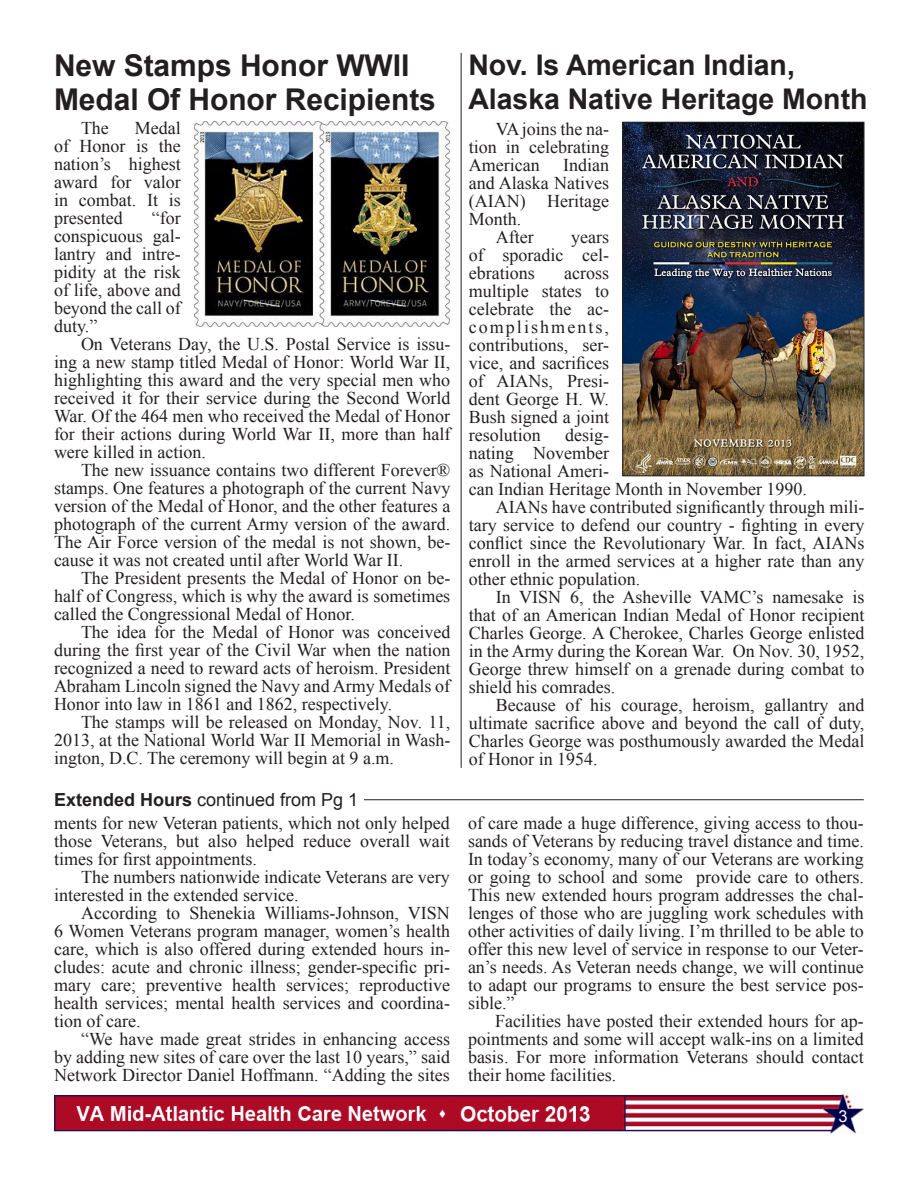
<style>
.page{position:relative;width:918px;height:1188px;background:#fff}
.page>*{position:absolute;margin:0;border:0;box-sizing:border-box;transform-origin:0 0}
.t1{font:700 30px "Arial";color:#231f20}
.t2{font:700 28.5px "Arial";color:#231f20}
.t3{font:18px/18px "Times New Roman";color:#231f20;text-align:justify}
.t4{font:18px "Arial";color:#231f20}
.t5{font:16.5px "Arial";color:#fff}
.s1{font-weight:700}
</style>
<div class="page">
<img style="left:54px;top:1093px;width:810px;height:41px">
<img style="left:194px;top:122px;width:256px;height:204px">
<hr style="left:364px;top:799px;width:500px;height:1px;background:#231f20">
<img style="left:625px;top:124px;width:237px;height:350px">
<div style="left:623px;top:122px;width:241px;height:354px;border:1px solid #231f20"></div>
<hr style="left:461px;top:53px;width:1px;height:715px;background:#231f20">
<p class="t1" style="left:54px;top:45px;width:357px">New Stamps Honor WWII</p>
<p class="t1" style="left:54px;top:80px;width:383px">Medal Of Honor Recipients</p>
<p class="t3" style="left:54px;top:119px;width:128px;text-indent:81px">Medal of Honor is the nation’s highest award for valor in combat. It is presented</p>
<p class="t3" style="left:81px;top:119px;width:29px">The</p>
<p class="t3" style="left:54px;top:209px;width:128px;text-indent:98px">“for conspicuous gal&shy;lantry and intre&shy;pidity at the risk of life, above and beyond the call of duty.”</p>
<p class="t3" style="left:54px;top:335px;width:398px;text-indent:27px">On Veterans Day, the U.S. Postal Service is issu&shy;ing a new stamp titled Medal of Honor: World War II, highlighting this award and the very special men who received it for their service during the Second World War. Of the 464 men who received the Medal of Honor for their actions during World War II, more than half were killed in action.</p>
<p class="t3" style="left:54px;top:461px;width:398px;text-indent:27px">The new issuance contains two different Forever® stamps. One features a photograph of the current Navy version of the Medal of Honor, and the other features a photograph of the current Army version of the award.<br>The Air Force version of the medal is not shown, be&shy;cause it was not created until after World War II.</p>
<p class="t3" style="left:54px;top:569px;width:398px;text-indent:27px">The President presents the Medal of Honor on be&shy;half of Congress, which is why the award is sometimes called the Congressional Medal of Honor.</p>
<p class="t3" style="left:54px;top:623px;width:398px;text-indent:27px">The idea for the Medal of Honor was conceived during the first year of the Civil War when the nation recognized a need to reward acts of heroism. President Abraham Lincoln signed the Navy and Army Medals of Honor into law in 1861 and 1862, respectively.</p>
<p class="t3" style="left:54px;top:713px;width:398px;text-indent:27px">The stamps will be released on Monday, Nov. 11, 2013, at the National World War II Memorial in Wash&shy;ington, D.C. The ceremony will begin at 9 a.m.</p>
<p class="t4" style="left:54px;top:788px;width:306px"><span class="s1">Extended Hours</span> continued from Pg 1</p>
<p class="t3" style="left:54px;top:814px;width:397px">ments for new Veteran patients, which not only helped those Veterans, but also helped reduce overall wait times for first appointments.</p>
<p class="t3" style="left:54px;top:868px;width:397px;text-indent:27px">The numbers nationwide indicate Veterans are very interested in the extended service.</p>
<p class="t3" style="left:54px;top:904px;width:397px;text-indent:27px">According to Shenekia Williams-Johnson, VISN 6 Women Veterans program manager, women’s health care, which is also offered during extended hours in&shy;cludes: acute and chronic illness; gender-specific pri&shy;mary care; preventive health services; reproductive health services; mental health services and coordina&shy;tion of care.</p>
<p class="t3" style="left:54px;top:1030px;width:397px;text-indent:27px">“We have made great strides in enhancing access by adding new sites of care over the last 10 years,” said Network Director Daniel Hoffmann. “Adding the sites</p>
<p class="t2" style="left:468px;top:46px;width:328px">Nov. Is American Indian,</p>
<p class="t2" style="left:468px;top:80px;width:401px">Alaska Native Heritage Month</p>
<p class="t3" style="left:469px;top:119px;width:142px;text-indent:27px">VA joins the na&shy;tion in celebrating American</p>
<p class="t3" style="left:469px;top:155px;width:142px;text-indent:94px">Indian and Alaska Natives (AIAN) Heritage Month.</p>
<p class="t3" style="left:496px;top:227px;width:39px">After</p>
<p class="t3" style="left:469px;top:227px;width:142px;text-indent:102px">years of sporadic cel&shy;ebrations</p>
<p class="t3" style="left:469px;top:263px;width:142px;text-indent:95px">across multiple states to celebrate the ac&shy;complishments, contributions, ser&shy;vice, and sacrifices of AIANs, Presi&shy;dent George H. W.<br>Bush signed a joint resolution</p>
<p class="t3" style="left:469px;top:425px;width:340px;text-align:left;text-indent:96px">desig-<br>nating November<br>as National Ameri-<br>can Indian Heritage Month in November 1990.</p>
<p class="t3" style="left:469px;top:497px;width:397px;text-indent:27px">AIANs have contributed significantly through mili&shy;tary service to defend our country - fighting in every conflict since the Revolutionary War. In fact, AIANs enroll in the armed services at a higher rate than any other ethnic population.</p>
<p class="t3" style="left:469px;top:587px;width:397px;text-indent:27px">In VISN 6, the Asheville VAMC’s namesake is that of an American Indian Medal of Honor recipient Charles George. A Cherokee, Charles George enlisted in the Army during the Korean War. On Nov. 30, 1952, George threw himself on a grenade during combat to shield his comrades.</p>
<p class="t3" style="left:469px;top:695px;width:397px;text-indent:27px">Because of his courage, heroism, gallantry and ultimate sacrifice above and beyond the call of duty, Charles George was posthumously awarded the Medal of Honor in 1954.</p>
<p class="t3" style="left:468px;top:814px;width:397px">of care made a huge difference, giving access to thou&shy;sands of Veterans by reducing travel distance and time.<br>In today’s economy, many of our Veterans are working or going to school and some provide care to others.<br>This new extended hours program addresses the chal&shy;lenges of those who are juggling work schedules with other activities of daily living. I’m thrilled to be able to offer this new level of service in response to our Veter&shy;an’s needs. As Veteran needs change, we will continue to adapt our programs to ensure the best service pos&shy;sible.”</p>
<p class="t3" style="left:468px;top:1012px;width:397px;text-indent:27px">Facilities have posted their extended hours for ap&shy;pointments and some will accept walk-ins on a limited basis. For more information Veterans should contact their home facilities.</p>
<p class="t5" style="left:838px;top:1105px;width:11px">3</p>
</div>
